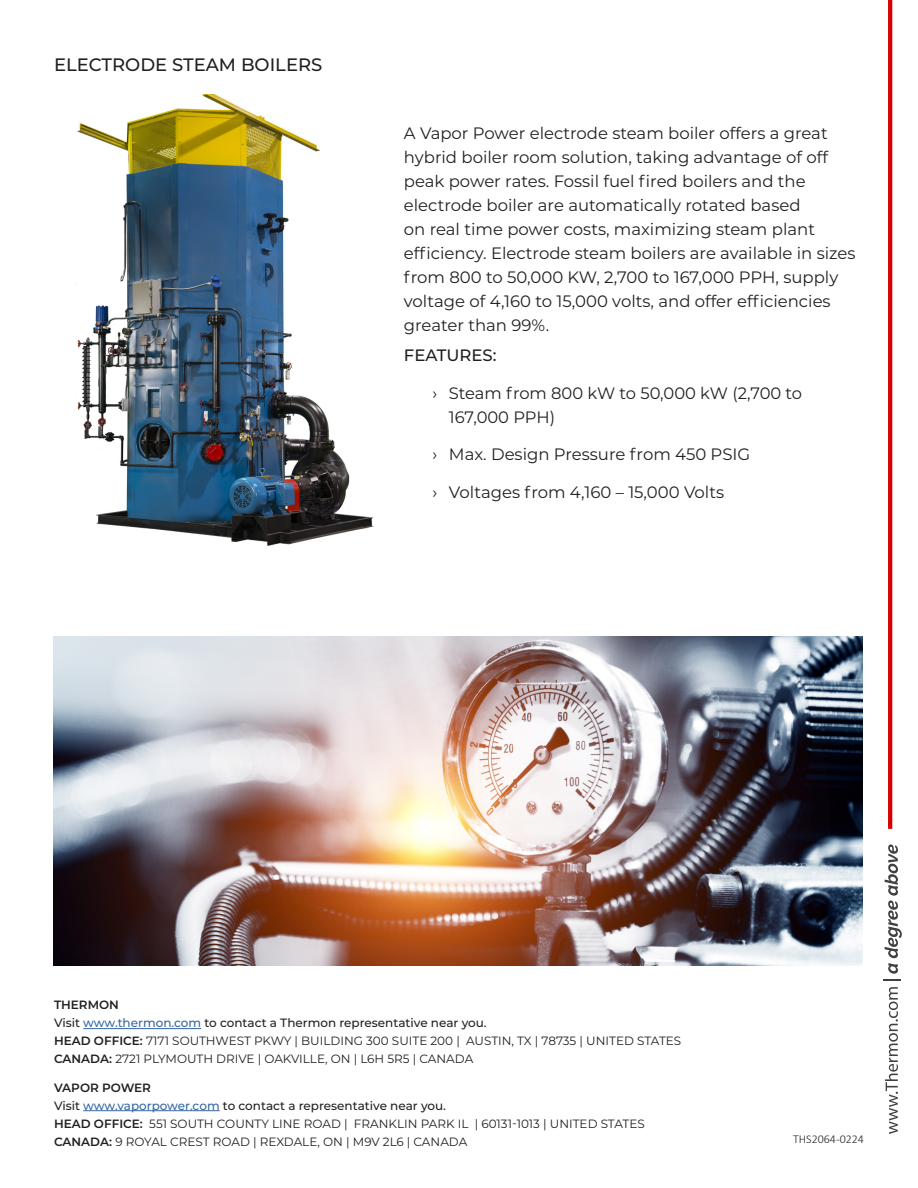
<style>
.page{position:relative;width:918px;height:1188px;background:#fff}
.page>*{position:absolute;margin:0;border:0;box-sizing:border-box;transform-origin:0 0}
.Paragraph_Style_2{font:500 18px "Montserrat";color:#231f20}
.t1{font:16.5px/24px "Montserrat";color:#231f20}
.Paragraph_Style_2_copy{font:500 16.5px "Montserrat";color:#231f20}
.t2{font:12px "Montserrat";color:#231f20}
.t3{font:500 12px "Montserrat";color:#231f20}
.t4{font:600 12px "Montserrat";color:#231f20}
.Address__Phone__Form_No{font:300 12px "Calibri";color:#231f20}
.s1{color:#3667a4}
.s2{font-weight:600}
</style>
<div class="page">
<svg style="left:885px;top:987px;width:13px;height:147px"></svg>
<svg style="left:883px;top:844px;width:19px;height:137px"></svg>
<hr style="left:888px;top:0;width:4px;height:829px;background:#d60000">
<img style="left:54px;top:636px;width:809px;height:329px">
<hr style="left:83px;top:1028px;width:118px;height:1px;background:#3667a4">
<hr style="left:83px;top:1110px;width:137px;height:1px;background:#3667a4">
<img style="left:77px;top:94px;width:297px;height:452px">
<p class="Paragraph_Style_2" style="left:54px;top:52px;width:270px">ELECTRODE STEAM BOILERS</p>
<p class="t1" style="left:404px;top:121px;width:453px">A Vapor Power electrode steam boiler offers a great hybrid boiler room solution, taking advantage of off peak power rates. Fossil fuel fired boilers and the electrode boiler are automatically rotated based<br>on real time power costs, maximizing steam plant efficiency. Electrode steam boilers are available in sizes from 800 to 50,000 KW, 2,700 to 167,000 PPH, supply voltage of 4,160 to 15,000 volts, and offer efficiencies greater than 99%.</p>
<p class="Paragraph_Style_2_copy" style="left:404px;top:344px;width:94px">FEATURES:</p>
<p class="t1" style="left:449px;top:380px;width:355px;text-indent:-16px">› Steam from 800 kW to 50,000 kW (2,700 to<br>167,000 PPH)</p>
<p class="t1" style="left:432px;top:442px;width:319px">› Max. Design Pressure from 450 PSIG</p>
<p class="t1" style="left:432px;top:479px;width:293px">› Voltages from 4,160 – 15,000 Volts</p>
<p class="t4" style="left:54px;top:997px;width:67px">THERMON</p>
<p class="t3" style="left:54px;top:1015px;width:434px">Visit <span class="s1">www.thermon.com</span> to contact a Thermon representative near you.</p>
<p class="t2" style="left:54px;top:1033px;width:629px"><span class="s2">HEAD OFFICE:</span> 7171 SOUTHWEST PKWY | BUILDING 300 SUITE 200 | AUSTIN, TX | 78735 | UNITED STATES</p>
<p class="t2" style="left:54px;top:1051px;width:421px"><span class="s2">CANADA:</span> 2721 PLYMOUTH DRIVE | OAKVILLE, ON | L6H 5R5 | CANADA</p>
<p class="t4" style="left:54px;top:1079px;width:99px">VAPOR POWER</p>
<p class="t3" style="left:54px;top:1097px;width:394px">Visit <span class="s1">www.vaporpower.com</span> to contact a representative near you.</p>
<p class="t2" style="left:54px;top:1115px;width:592px"><span class="s2">HEAD OFFICE:</span> 551 SOUTH COUNTY LINE ROAD | FRANKLIN PARK IL | 60131-1013 | UNITED STATES</p>
<p class="t2" style="left:54px;top:1133px;width:415px"><span class="s2">CANADA:</span> 9 ROYAL CREST ROAD | REXDALE, ON | M9V 2L6 | CANADA</p>
<p class="Address__Phone__Form_No" style="left:793px;top:1132px;width:73px">THS2064-0224</p>
</div>
